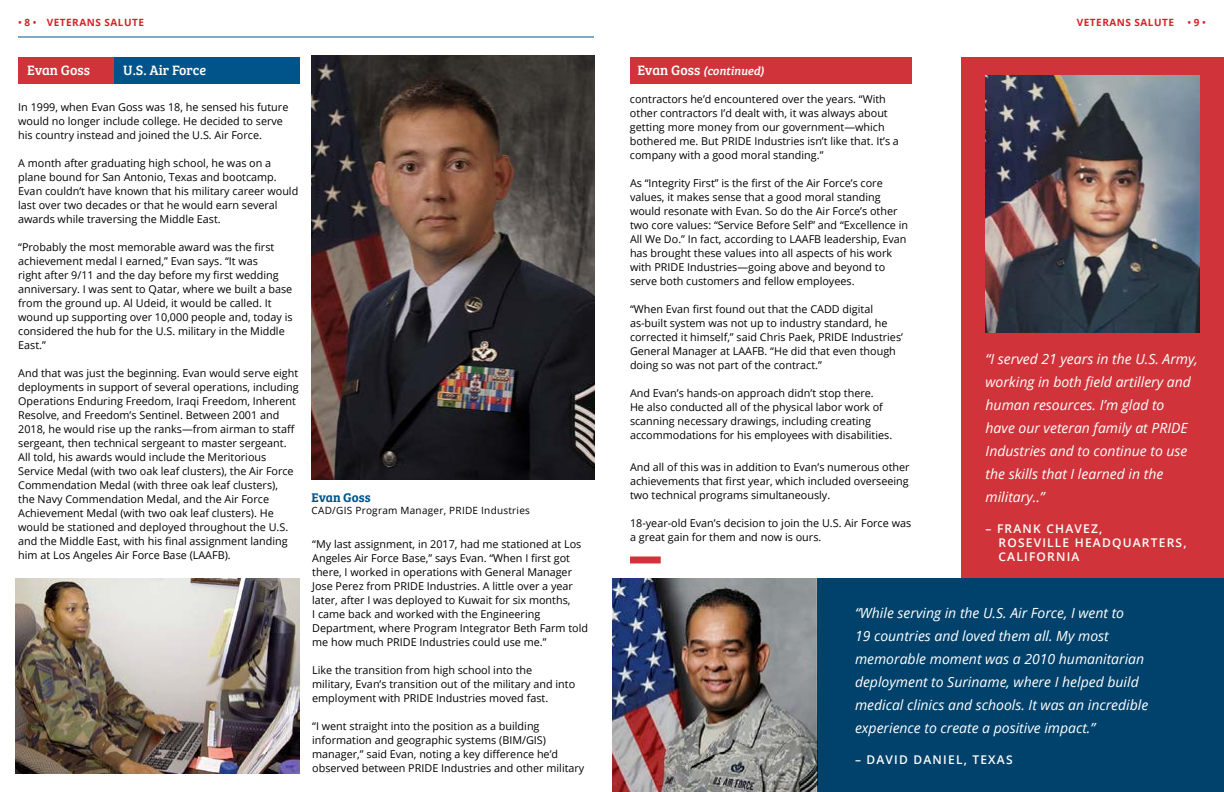
<style>
.page{position:relative;width:1224px;height:792px;background:#fff}
.page>*{position:absolute;margin:0;border:0;box-sizing:border-box;transform-origin:0 0}
.t1{font:italic 14px/23px "Open Sans";color:#fff}
.t2{font:14px "Bree Serif";color:#fff}
.t3{font:13px "Bree Serif Sb";color:#00548a}
.t4{font:600 12px/14.4px "Open Sans";letter-spacing:.1em;color:#fff}
.t5{font:italic 12px "Bree Serif";letter-spacing:-.005em;color:#fff}
.t6{font:10.8px/14px "Open Sans";color:#000}
.t7{font:10px "Open Sans";letter-spacing:.025em;color:#000}
.t8{font:700 10px "Open Sans";letter-spacing:.05em;color:#d2232a}
.t9{font:600 10px "Open Sans";color:#d2232a}
.s1{font-weight:600}
.s2{font-weight:700}
.s3{font-style:normal;font-size:14px}
</style>
<div class="page">
<div style="left:961px;top:57px;width:263px;height:532px;background:#d0343a"></div>
<div style="left:630px;top:57px;width:282px;height:26px;background:#d0343a"></div>
<div style="left:18px;top:57px;width:96px;height:26px;background:#d0343a"></div>
<div style="left:114px;top:57px;width:186px;height:26px;background:#00548a"></div>
<img style="left:986px;top:75px;width:214px;height:258px">
<img style="left:16px;top:579px;width:284px;height:195px">
<div style="left:818px;top:579px;width:406px;height:213px;background:#00426b"></div>
<img style="left:312px;top:55px;width:282px;height:425px">
<div style="left:630px;top:556px;width:31px;height:7px;background:#d0343a"></div>
<img style="left:612px;top:579px;width:206px;height:213px">
<hr style="left:18px;top:37px;width:576px;height:1px;background:#00548a">
<p class="t8" style="left:18px;top:15px;width:128px"><span class="s1">•</span> 8 <span class="s1">•</span> VETERANS SALUTE</p>
<p class="t8" style="left:1077px;top:15px;width:99px">VETERANS SALUTE</p>
<p class="t9" style="left:1188px;top:15px;width:20px">• <span class="s2">9</span> •</p>
<p class="t2" style="left:27px;top:60px;width:64px">Evan Goss</p>
<p class="t2" style="left:123px;top:60px;width:84px">U.S. Air Force</p>
<p class="t5" style="left:637px;top:62px;width:128px"><span class="s3">Evan Goss</span> (continued)</p>
<p class="t6" style="left:18px;top:100px;width:272px">In 1999, when Evan Goss was 18, he sensed his future would no longer include college. He decided to serve his country instead and joined the U.S. Air Force.</p>
<p class="t6" style="left:18px;top:156px;width:282px">A month after graduating high school, he was on a plane bound for San Antonio, Texas and bootcamp.<br>Evan couldn’t have known that his military career would last over two decades or that he would earn several awards while traversing the Middle East.</p>
<p class="t6" style="left:18px;top:240px;width:276px">“Probably the most memorable award was the first achievement medal I earned,” Evan says. “It was<br>right after 9/11 and the day before my first wedding anniversary. I was sent to Qatar, where we built a base from the ground up. Al Udeid, it would be called. It wound up supporting over 10,000 people and, today is considered the hub for the U.S. military in the Middle East.”</p>
<p class="t6" style="left:18px;top:366px;width:282px">And that was just the beginning. Evan would serve eight deployments in support of several operations, including Operations Enduring Freedom, Iraqi Freedom, Inherent Resolve, and Freedom’s Sentinel. Between 2001 and 2018, he would rise up the ranks—from airman to staff sergeant, then technical sergeant to master sergeant.<br>All told, his awards would include the Meritorious Service Medal (with two oak leaf clusters), the Air Force Commendation Medal (with three oak leaf clusters),<br>the Navy Commendation Medal, and the Air Force Achievement Medal (with two oak leaf clusters). He would be stationed and deployed throughout the U.S. and the Middle East, with his final assignment landing him at Los Angeles Air Force Base (LAAFB).</p>
<p class="t6" style="left:630px;top:92px;width:271px">contractors he’d encountered over the years. “With other contractors I’d dealt with, it was always about getting more money from our government—which bothered me. But PRIDE Industries isn’t like that. It’s a company with a good moral standing.”</p>
<p class="t6" style="left:630px;top:176px;width:280px">As “Integrity First” is the first of the Air Force’s core values, it makes sense that a good moral standing would resonate with Evan. So do the Air Force’s other two core values: “Service Before Self” and “Excellence in All We Do.” In fact, according to LAAFB leadership, Evan has brought these values into all aspects of his work with PRIDE Industries—going above and beyond to serve both customers and fellow employees.</p>
<p class="t6" style="left:630px;top:302px;width:275px">“When Evan first found out that the CADD digital as-built system was not up to industry standard, he corrected it himself,” said Chris Paek, PRIDE Industries’ General Manager at LAAFB. “He did that even though doing so was not part of the contract.”</p>
<p class="t6" style="left:630px;top:386px;width:264px">And Evan’s hands-on approach didn’t stop there.<br>He also conducted all of the physical labor work of scanning necessary drawings, including creating accommodations for his employees with disabilities.</p>
<p class="t6" style="left:630px;top:460px;width:281px;text-align:justify">And all of this was in addition to Evan’s numerous other achievements that first year, which included overseeing two technical programs simultaneously.</p>
<p class="t6" style="left:630px;top:516px;width:283px">18-year-old Evan’s decision to join the U.S. Air Force was a great gain for them and now is ours.</p>
<p class="t1" style="left:986px;top:347px;width:214px">“I served 21 years in the U.S. Army, working in both field artillery and human resources. I’m glad to<br>have our veteran family at PRIDE<br>Industries and to continue to use the skills that I learned in the military..”</p>
<p class="t4" style="left:999px;top:521px;width:190px;text-indent:-13px">– FRANK CHAVEZ,<br>ROSEVILLE HEADQUARTERS,<br>CALIFORNIA</p>
<p class="t3" style="left:312px;top:487px;width:61px">Evan Goss</p>
<p class="t7" style="left:312px;top:503px;width:220px">CAD/GIS Program Manager, PRIDE Industries</p>
<p class="t6" style="left:312px;top:537px;width:277px">“My last assignment, in 2017, had me stationed at Los Angeles Air Force Base,” says Evan. “When I first got there, I worked in operations with General Manager Jose Perez from PRIDE Industries. A little over a year later, after I was deployed to Kuwait for six months,<br>I came back and worked with the Engineering Department, where Program Integrator Beth Farm told me how much PRIDE Industries could use me.”</p>
<p class="t6" style="left:312px;top:663px;width:265px">Like the transition from high school into the military, Evan’s transition out of the military and into employment with PRIDE Industries moved fast.</p>
<p class="t6" style="left:312px;top:719px;width:274px">“I went straight into the position as a building information and geographic systems (BIM/GIS) manager,” said Evan, noting a key difference he’d observed between PRIDE Industries and other military</p>
<p class="t1" style="left:855px;top:601px;width:295px">“While serving in the U.S. Air Force, I went to<br>19 countries and loved them all. My most memorable moment was a 2010 humanitarian deployment to Suriname, where I helped build medical clinics and schools. It was an incredible experience to create a positive impact.”</p>
<p class="t4" style="left:855px;top:752px;width:159px">– DAVID DANIEL, TEXAS</p>
</div>
